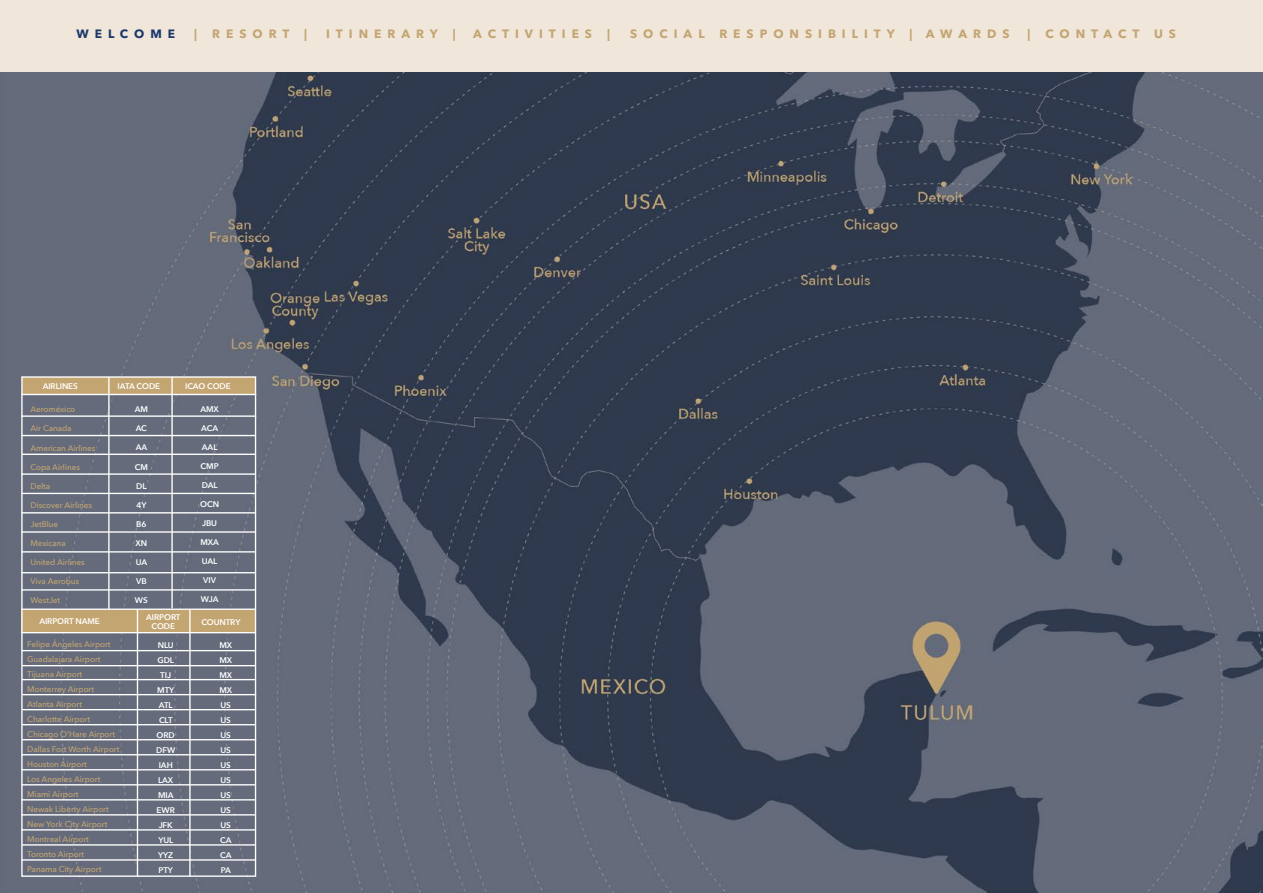
<style>
.page{position:relative;width:1263px;height:893px;background:#fff}
.page>*{position:absolute;margin:0;border:0;box-sizing:border-box;transform-origin:0 0}
.t1{font:700 12px "Avenir Next LT Pro";letter-spacing:.5em;color:#c3a572}
.t2{font:700 12px "Avenir Next LT Pro";letter-spacing:.5em;color:#1c386b}
.t3{font:500 8.25px/15px "Avenir Next";letter-spacing:-.01em;color:#c3a572}
.t4{font:600 8.25px/15px "Avenir Next";letter-spacing:-.01em;color:#fff;text-align:center}
</style>
<div class="page">
<div style="left:0;top:0;width:1263px;height:72px;background:#f0e6d9"></div>
<img style="left:0;top:72px;width:1263px;height:821px">
<div style="left:22px;top:377px;width:233px;height:17px;background:#c3a572"></div>
<div style="left:22px;top:610px;width:233px;height:23px;background:#c3a572"></div>
<div style="left:21px;top:376px;width:235px;height:501px;border:1px solid #fff"></div>
<hr style="left:21px;top:394px;width:235px;height:1px;background:#fff">
<hr style="left:21px;top:415px;width:235px;height:2px;background:#fff">
<hr style="left:21px;top:435px;width:235px;height:1px;background:#fff">
<hr style="left:21px;top:493px;width:234px;height:1px;background:#fff">
<hr style="left:21px;top:512px;width:234px;height:1px;background:#fff">
<hr style="left:21px;top:551px;width:234px;height:2px;background:#fff">
<hr style="left:21px;top:572px;width:234px;height:1px;background:#fff">
<hr style="left:108px;top:377px;width:2px;height:232px;background:#fff">
<hr style="left:22px;top:454px;width:233px;height:1px;background:#fff">
<hr style="left:21px;top:473px;width:234px;height:2px;background:#fff">
<hr style="left:21px;top:531px;width:234px;height:2px;background:#fff">
<hr style="left:21px;top:589px;width:234px;height:2px;background:#fff">
<hr style="left:22px;top:650px;width:233px;height:1px;background:#fff">
<hr style="left:22px;top:665px;width:234px;height:1px;background:#fff">
<hr style="left:22px;top:679px;width:234px;height:1px;background:#fff">
<hr style="left:22px;top:694px;width:234px;height:1px;background:#fff">
<hr style="left:22px;top:709px;width:234px;height:1px;background:#fff">
<hr style="left:22px;top:724px;width:234px;height:1px;background:#fff">
<hr style="left:22px;top:739px;width:234px;height:1px;background:#fff">
<hr style="left:21px;top:754px;width:234px;height:1px;background:#fff">
<hr style="left:21px;top:769px;width:234px;height:1px;background:#fff">
<hr style="left:21px;top:784px;width:234px;height:1px;background:#fff">
<hr style="left:21px;top:799px;width:234px;height:1px;background:#fff">
<hr style="left:21px;top:814px;width:234px;height:1px;background:#fff">
<hr style="left:21px;top:829px;width:234px;height:2px;background:#fff">
<hr style="left:22px;top:844px;width:234px;height:2px;background:#fff">
<hr style="left:21px;top:859px;width:234px;height:2px;background:#fff">
<hr style="left:21px;top:609px;width:234px;height:1px;background:#fff">
<hr style="left:171px;top:377px;width:2px;height:231px;background:#fff">
<hr style="left:137px;top:609px;width:1px;height:268px;background:#fff">
<hr style="left:189px;top:609px;width:2px;height:268px;background:#fff">
<hr style="left:21px;top:632px;width:234px;height:1px;background:#fff">
<h1 class="t2" style="left:76px;top:26px;width:100px">WELCOME</h1>
<h1 class="t1" style="left:194px;top:26px;width:4px">|</h1>
<h1 class="t1" style="left:212px;top:26px;width:96px">RESORT |</h1>
<h1 class="t1" style="left:326px;top:26px;width:131px">ITINERARY |</h1>
<h1 class="t1" style="left:473px;top:26px;width:120px">ACTIVITIES</h1>
<h1 class="t1" style="left:607px;top:26px;width:4px">|</h1>
<h1 class="t1" style="left:630px;top:26px;width:381px">SOCIAL RESPONSIBILITY | AWARDS</h1>
<h1 class="t1" style="left:1027px;top:26px;width:4px">|</h1>
<h1 class="t1" style="left:1045px;top:26px;width:132px">CONTACT US</h1>
<p class="t4" style="left:43px;top:379px;width:37px">AIRLINES</p>
<p class="t4" style="left:118px;top:378px;width:44px">IATA CODE</p>
<p class="t4" style="left:185px;top:378px;width:47px">ICAO CODE</p>
<p class="t4" style="left:200px;top:401px;width:20px">AMX</p>
<p class="t4" style="left:201px;top:420px;width:18px">ACA</p>
<p class="t4" style="left:202px;top:439px;width:17px">AAL</p>
<p class="t4" style="left:201px;top:458px;width:20px">CMP</p>
<p class="t4" style="left:202px;top:477px;width:17px">DAL</p>
<p class="t4" style="left:200px;top:496px;width:20px">OCN</p>
<p class="t4" style="left:202px;top:515px;width:17px">JBU</p>
<p class="t4" style="left:200px;top:535px;width:20px">MXA</p>
<p class="t4" style="left:202px;top:554px;width:17px">UAL</p>
<p class="t4" style="left:203px;top:573px;width:14px">VIV</p>
<p class="t4" style="left:201px;top:592px;width:19px">WJA</p>
<p class="t4" style="left:39px;top:614px;width:62px">AIRPORT NAME</p>
<p class="t4" style="left:146px;top:612px;width:36px;line-height:9.6px">AIRPORT<br>CODE</p>
<p class="t4" style="left:201px;top:614px;width:41px">COUNTRY</p>
<p class="t3" style="left:27px;top:636px;width:94px">Felipe Ángeles Airport<br>Guadalajara Airport<br>Tijuana Airport<br>Monterrey Airport<br>Atlanta Airport<br>Charlotte Airport<br>Chicago O’Hare Airport<br>Dallas Fort Worth Airport<br>Houston Airport<br>Los Angeles Airport<br>Miami Airport<br>Newak Liberty Airport<br>New York City Airport<br>Montreal Airport<br>Toronto Airport<br>Panama City Airport</p>
<p class="t4" style="left:156px;top:637px;width:20px">NLU<br>GDL<br>TIJ<br>MTY<br>ATL<br>CLT<br>ORD<br>DFW<br>IAH<br>LAX<br>MIA<br>EWR<br>JFK<br>YUL<br>YYZ<br>PTY</p>
<p class="t4" style="left:219px;top:637px;width:14px;text-align:left">MX<br>MX<br>MX<br>MX<br>US<br>US<br>US<br>US<br>US<br>US<br>US<br>US<br>US<br>CA<br>CA<br>PA</p>
<p class="t4" style="left:135px;top:402px;width:15px">AM</p>
<p class="t4" style="left:136px;top:421px;width:13px">AC</p>
<p class="t4" style="left:136px;top:440px;width:13px">AA</p>
<p class="t4" style="left:135px;top:459px;width:15px">CM</p>
<p class="t4" style="left:136px;top:478px;width:12px">DL</p>
<p class="t4" style="left:136px;top:497px;width:11px">4Y</p>
<p class="t4" style="left:136px;top:516px;width:12px">B6</p>
<p class="t4" style="left:135px;top:535px;width:13px">XN</p>
<p class="t4" style="left:136px;top:554px;width:13px">UA</p>
<p class="t4" style="left:136px;top:573px;width:12px">VB</p>
<p class="t4" style="left:135px;top:593px;width:14px">WS</p>
<p class="t3" style="left:31px;top:402px;width:46px">Aeroméxico</p>
<p class="t3" style="left:31px;top:421px;width:43px">Air Canada</p>
<p class="t3" style="left:31px;top:440px;width:66px">American Airlines</p>
<p class="t3" style="left:31px;top:459px;width:51px">Copa Airlines</p>
<p class="t3" style="left:31px;top:478px;width:21px">Delta</p>
<p class="t3" style="left:31px;top:497px;width:63px">Discover Airlines</p>
<p class="t3" style="left:31px;top:516px;width:29px">JetBlue</p>
<p class="t3" style="left:31px;top:535px;width:37px">Mexicana</p>
<p class="t3" style="left:31px;top:554px;width:56px">United Airlines</p>
<p class="t3" style="left:31px;top:573px;width:50px">Viva Aerobus</p>
<p class="t3" style="left:31px;top:593px;width:31px">WestJet</p>
</div>
